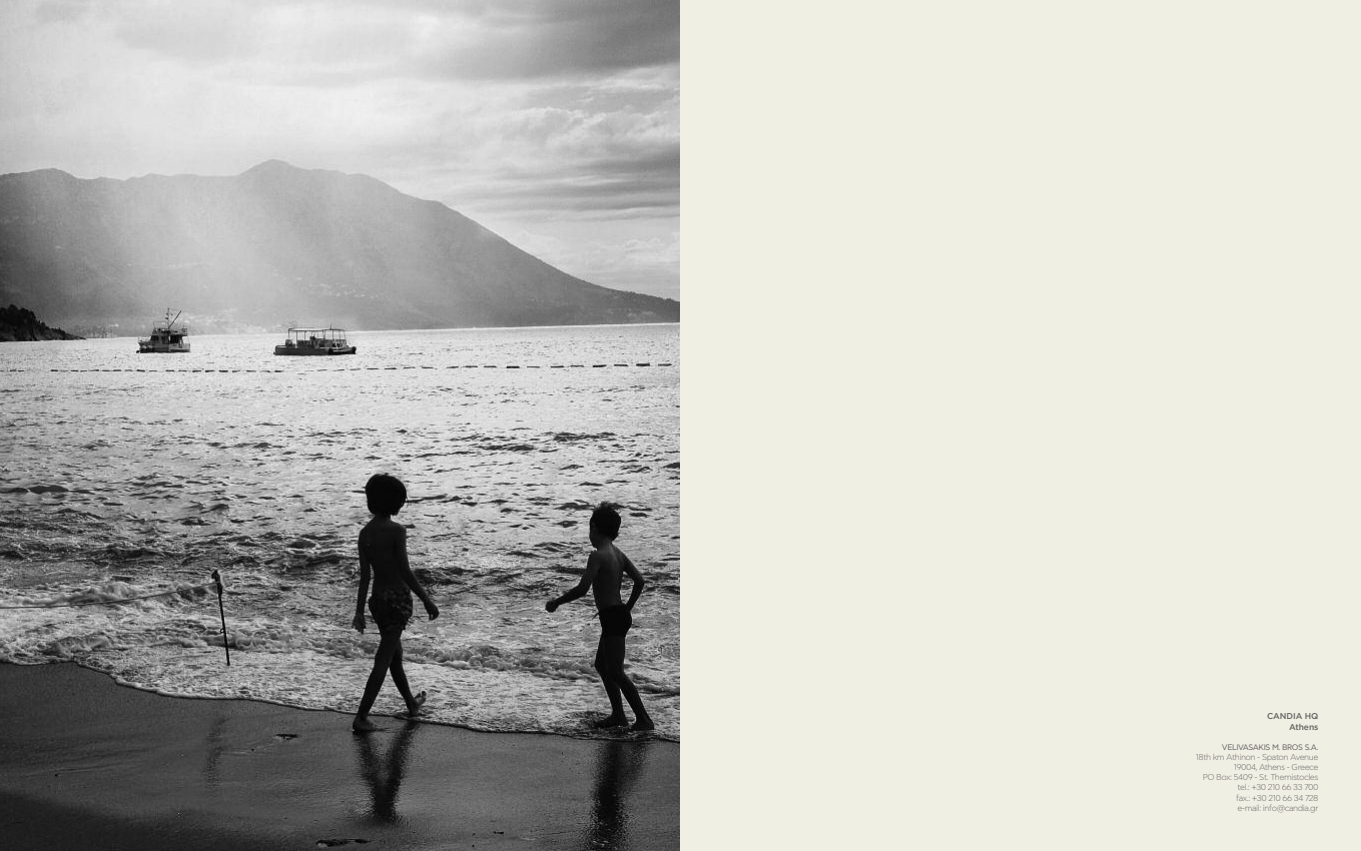
<style>
.page{position:relative;width:1361px;height:851px;background:#fff}
.page>*{position:absolute;margin:0;border:0;box-sizing:border-box;transform-origin:0 0}
.t1{font:300 8.5px/10.2px "CF Asty Std";letter-spacing:-.05em;color:rgb(39 37 38/.7);text-align:right}
.t2{font:500 8.5px/10.8px "Gotham Greek";letter-spacing:-.01em;color:rgb(39 37 38/.7);text-align:right}
.t3{font:8px "CF Asty Std";letter-spacing:-.05em;color:rgb(39 37 38/.7)}
</style>
<div class="page">
<div style="left:0;top:0;width:1361px;height:850px;background:#f0efe4"></div>
<div style="left:0;top:0;width:679px;height:850px;background:#fff;opacity:.7"></div>
<p class="t2" style="left:1267px;top:711px;width:53px">CANDIA HQ<br>Athens</p>
<p class="t3" style="left:1222px;top:744px;width:98px">VELIVASAKIS M. BROS S.A.</p>
<p class="t1" style="left:1196px;top:752px;width:124px">18th km Athinon - Spaton Avenue<br>19004, Athens - Greece<br>PO Box: 5409 - St. Themistocles tel.: +30 210 66 33 700<br>fax.: +30 210 66 34 728<br>e-mail: info@candia.gr</p>
</div>
